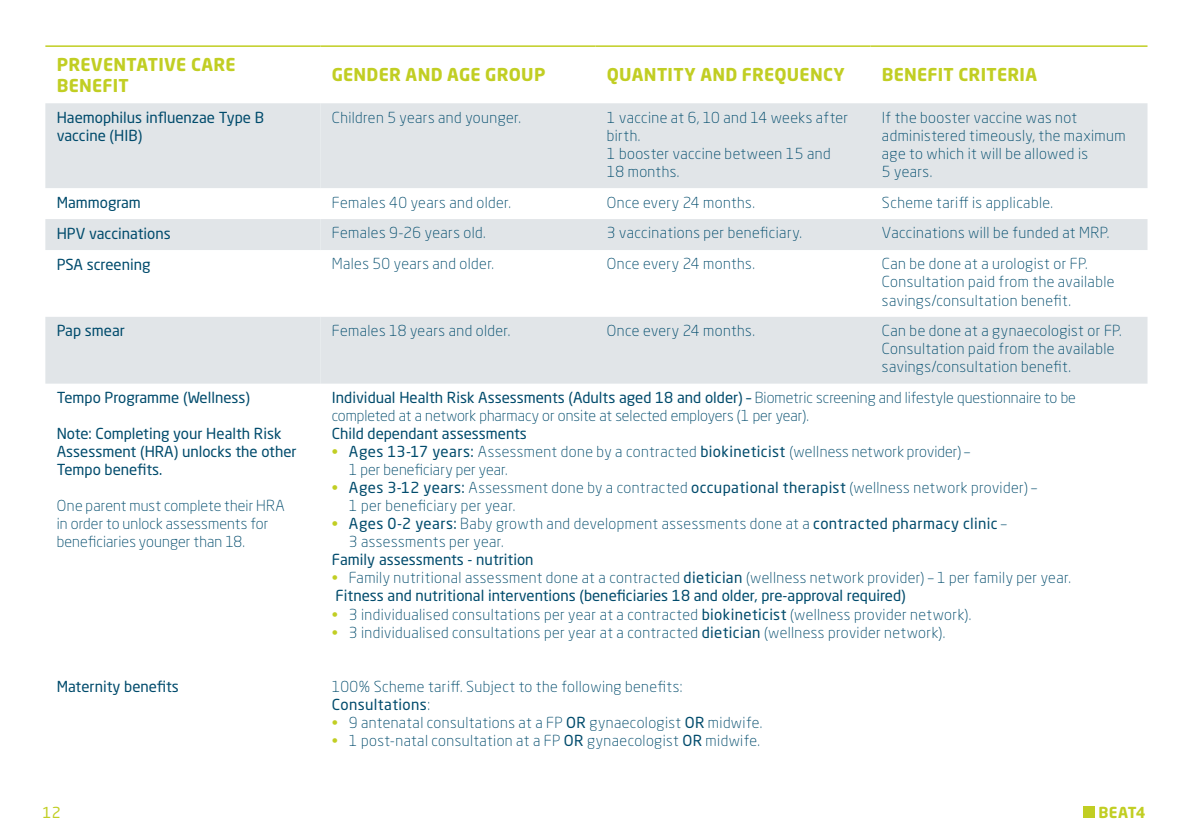
<style>
.page{position:relative;width:1191px;height:840px;background:#fff}
.page>*{position:absolute;margin:0;border:0;box-sizing:border-box;transform-origin:0 0}
.t1{font:700 17.6px/21px "Neo Sans Std";letter-spacing:.015em;color:#c1ce23}
.t2{font:300 15px/18px "Neo Sans Std";letter-spacing:.025em;color:#004b6c}
.t3{font:15px/18px "Neo Sans Std";color:#004b6c}
.t4{font:300 15px/18px "Neo Sans Std";color:#004b6c}
.t5{font:700 15px "Neo Sans Std";letter-spacing:.005em;color:#c1ce23}
.t6{font:15px "Neo Sans Std";color:#c1ce23}
.s1{font-weight:400}
.s2{font-weight:400;color:#c1ce23}
.s3{font-weight:300;color:#c1ce23}
.s4{font-weight:300}
.s5{color:#c1ce23}
</style>
<div class="page">
<svg style="left:45px;top:103px;width:275px;height:280px;fill:#e1e5e8"></svg>
<svg style="left:320px;top:103px;width:827px;height:280px;fill:#e1e5e8"></svg>
<hr style="left:45px;top:45px;width:275px;height:2px;background:#c1ce23">
<hr style="left:320px;top:45px;width:275px;height:2px;background:#c1ce23">
<hr style="left:595px;top:45px;width:275px;height:2px;background:#c1ce23">
<hr style="left:870px;top:45px;width:277px;height:2px;background:#c1ce23">
<div style="left:1083px;top:806px;width:11px;height:11px;background:#c1ce23"></div>
<p class="t1" style="left:57px;top:53px;width:180px">PREVENTATIVE CARE<br>BENEFIT</p>
<p class="t1" style="left:332px;top:64px;width:215px">GENDER AND AGE GROUP</p>
<p class="t1" style="left:607px;top:64px;width:239px">QUANTITY AND FREQUENCY</p>
<p class="t1" style="left:882px;top:64px;width:157px">BENEFIT CRITERIA</p>
<p class="t3" style="left:57px;top:108px;width:209px">Haemophilus influenzae Type B vaccine (HIB)</p>
<p class="t2" style="left:332px;top:108px;width:191px">Children 5 years and younger.</p>
<p class="t2" style="left:607px;top:108px;width:243px">1 vaccine at 6, 10 and 14 weeks after birth.<br>1 booster vaccine between 15 and<br>18 months.</p>
<p class="t2" style="left:882px;top:108px;width:245px">If the booster vaccine was not administered timeously, the maximum age to which it will be allowed is<br>5 years.</p>
<p class="t3" style="left:57px;top:193px;width:86px">Mammogram</p>
<p class="t2" style="left:332px;top:193px;width:181px">Females 40 years and older.</p>
<p class="t2" style="left:607px;top:193px;width:150px">Once every 24 months.</p>
<p class="t2" style="left:882px;top:193px;width:173px">Scheme tariff is applicable.</p>
<p class="t3" style="left:57px;top:224px;width:115px">HPV vaccinations</p>
<p class="t2" style="left:332px;top:224px;width:155px">Females 9-26 years old.</p>
<p class="t2" style="left:607px;top:224px;width:197px">3 vaccinations per beneficiary.</p>
<p class="t2" style="left:882px;top:224px;width:229px">Vaccinations will be funded at MRP.</p>
<p class="t3" style="left:57px;top:255px;width:95px">PSA screening</p>
<p class="t2" style="left:332px;top:255px;width:164px">Males 50 years and older.</p>
<p class="t2" style="left:607px;top:255px;width:150px">Once every 24 months.</p>
<p class="t2" style="left:882px;top:255px;width:234px">Can be done at a urologist or FP.<br>Consultation paid from the available savings/consultation benefit.</p>
<p class="t3" style="left:57px;top:321px;width:70px">Pap smear</p>
<p class="t2" style="left:332px;top:321px;width:180px">Females 18 years and older.</p>
<p class="t2" style="left:607px;top:321px;width:150px">Once every 24 months.</p>
<p class="t2" style="left:882px;top:321px;width:241px">Can be done at a gynaecologist or FP.<br>Consultation paid from the available savings/consultation benefit.</p>
<p class="t3" style="left:57px;top:388px;width:195px">Tempo Programme (Wellness)</p>
<p class="t3" style="left:57px;top:424px;width:241px">Note: Completing your Health Risk<br>Assessment (HRA) unlocks the other<br>Tempo benefits.</p>
<p class="t2" style="left:57px;top:496px;width:229px">One parent must complete their HRA in order to unlock assessments for beneficiaries younger than 18.</p>
<p class="t4" style="left:332px;top:388px;width:745px"><span class="s1">Individual Health Risk Assessments (Adults aged 18 and older) –</span> Biometric screening and lifestyle questionnaire to be completed at a network pharmacy or onsite at selected employers (1 per year).</p>
<p class="t3" style="left:332px;top:424px;width:196px">Child dependant assessments</p>
<p class="t2" style="left:349px;top:442px;width:622px;text-indent:-17px"><span class="s2">•</span> <span class="s1">Ages 13-17 years:</span> Assessment done by a contracted <span class="s1">biokineticist</span> (wellness network provider) –<br>1 per beneficiary per year.</p>
<p class="t2" style="left:349px;top:478px;width:689px;text-indent:-17px"><span class="s2">•</span> <span class="s1">Ages 3-12 years:</span> Assessment done by a contracted <span class="s1">occupational therapist</span> (wellness network provider) –<br>1 per beneficiary per year.</p>
<p class="t2" style="left:349px;top:514px;width:659px;text-indent:-17px"><span class="s2">•</span> <span class="s1">Ages 0-2 years:</span> Baby growth and development assessments done at a <span class="s1">contracted pharmacy clinic</span> –<br>3 assessments per year.</p>
<p class="t3" style="left:332px;top:550px;width:203px">Family assessments - nutrition</p>
<p class="t3" style="left:332px;top:568px;width:740px"><span class="s3">•</span> <span class="s4">Family nutritional assessment done at a contracted</span> dietician <span class="s4">(wellness network provider) – 1 per family per year.<br></span>Fitness and nutritional interventions (beneficiaries 18 and older, pre-approval required)</p>
<p class="t2" style="left:332px;top:604px;width:641px"><span class="s5">•</span> 3 individualised consultations per year at a contracted <span class="s1">biokineticist</span> (wellness provider network).</p>
<p class="t2" style="left:332px;top:622px;width:615px"><span class="s5">•</span> 3 individualised consultations per year at a contracted <span class="s1">dietician</span> (wellness provider network).</p>
<p class="t2" style="left:332px;top:676px;width:352px">100% Scheme tariff. Subject to the following benefits:<br><span class="s1">Consultations</span>:</p>
<p class="t2" style="left:332px;top:712px;width:432px"><span class="s5">•</span> 9 antenatal consultations at a FP <span class="s1">OR</span> gynaecologist <span class="s1">OR</span> midwife.</p>
<p class="t2" style="left:332px;top:730px;width:430px"><span class="s5">•</span> 1 post-natal consultation at a FP <span class="s1">OR</span> gynaecologist <span class="s1">OR</span> midwife.</p>
<p class="t3" style="left:57px;top:676px;width:124px">Maternity benefits</p>
<p class="t6" style="left:43px;top:802px;width:20px">12</p>
<p class="t5" style="left:1098px;top:802px;width:49px">BEAT4</p>
</div>
